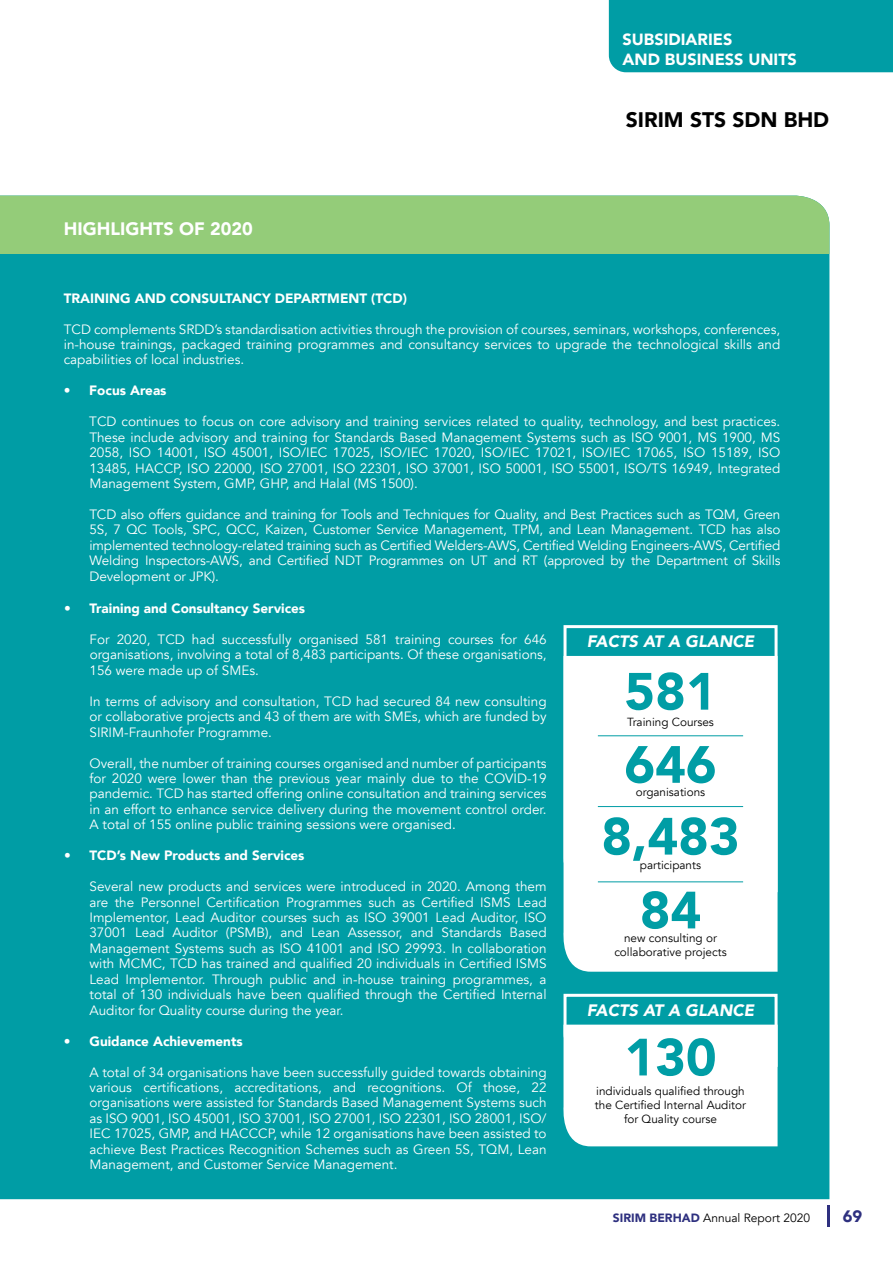
<style>
.page{position:relative;width:893px;height:1263px;background:#fff}
.page>*{position:absolute;margin:0;border:0;box-sizing:border-box;transform-origin:0 0}
.t1{font:900 51.9px "Avenir";color:#009da5}
.t2{font:900 21px "Avenir";color:#000}
.t3{font:900 18px "Avenir";color:#fff}
.t4{font:italic 900 16.5px "Avenir";color:#fff}
.t5{font:900 16.5px "Avenir";color:#2e307f}
.t6{font:900 16.2px/19.5px "Avenir";color:#fff}
.t7{font:13.5px/15.5px "Avenir";color:#fff;text-align:justify}
.t8{font:900 13.5px "Avenir";color:#fff}
.t9{font:12px "Avenir";color:#000}
.t10{font:11.7px/14.1px "Avenir";color:#000;text-align:center}
.s1{font-weight:900;color:#2e307f}
</style>
<div class="page">
<div style="left:609px;top:0;width:284px;height:72px;background:#009da5"></div>
<div style="left:0;top:254px;width:829px;height:945px;background:#009da5"></div>
<div style="left:0;top:196px;width:829px;height:58px;background:#94cc79"></div>
<svg style="left:560px;top:992px;width:219px;height:154px"></svg>
<svg style="left:562px;top:624px;width:217px;height:270px;background:#1da8af"></svg>
<svg style="left:560px;top:656px;width:218px;height:316px"></svg>
<hr style="left:598px;top:735px;width:145px;height:1px;background:#009da5">
<hr style="left:598px;top:806px;width:145px;height:1px;background:#009da5">
<hr style="left:598px;top:881px;width:145px;height:1px;background:#009da5">
<hr style="left:827px;top:1205px;width:2px;height:21px;background:#2e307f">
<p class="t6" style="left:623px;top:29px;width:176px">SUBSIDIARIES<br>AND BUSINESS UNITS</p>
<h3 class="t3" style="left:64px;top:213px;width:190px">HIGHLIGHTS OF 2020</h3>
<h2 class="t2" style="left:626px;top:102px;width:205px">SIRIM STS SDN BHD</h2>
<p class="t8" style="left:64px;top:286px;width:345px">TRAINING AND CONSULTANCY DEPARTMENT (TCD)</p>
<p class="t7" style="left:64px;top:321px;width:718px">TCD complements SRDD’s standardisation activities through the provision of courses, seminars, workshops, conferences, in-house trainings, packaged training programmes and consultancy services to upgrade the technological skills and capabilities of local industries.</p>
<p class="t8" style="left:64px;top:379px;width:104px">• Focus Areas</p>
<p class="t7" style="left:89px;top:414px;width:693px">TCD continues to focus on core advisory and training services related to quality, technology, and best practices.<br>These include advisory and training for Standards Based Management Systems such as ISO 9001, MS 1900, MS 2058, ISO 14001, ISO 45001, ISO/IEC 17025, ISO/IEC 17020, ISO/IEC 17021, ISO/IEC 17065, ISO 15189, ISO 13485, HACCP, ISO 22000, ISO 27001, ISO 22301, ISO 37001, ISO 50001, ISO 55001, ISO/TS 16949, Integrated Management System, GMP, GHP, and Halal (MS 1500).</p>
<p class="t7" style="left:89px;top:507px;width:693px">TCD also offers guidance and training for Tools and Techniques for Quality, and Best Practices such as TQM, Green 5S, 7 QC Tools, SPC, QCC, Kaizen, Customer Service Management, TPM, and Lean Management. TCD has also implemented technology-related training such as Certified Welders-AWS, Certified Welding Engineers-AWS, Certified Welding Inspectors-AWS, and Certified NDT Programmes on UT and RT (approved by the Department of Skills Development or JPK).</p>
<p class="t8" style="left:64px;top:597px;width:243px">• Training and Consultancy Services</p>
<p class="t7" style="left:90px;top:632px;width:459px">For 2020, TCD had successfully organised 581 training courses for 646 organisations, involving a total of 8,483 participants. Of these organisations, 156 were made up of SMEs.</p>
<p class="t7" style="left:90px;top:694px;width:459px">In terms of advisory and consultation, TCD had secured 84 new consulting or collaborative projects and 43 of them are with SMEs, which are funded by SIRIM-Fraunhofer Programme.</p>
<p class="t7" style="left:90px;top:755px;width:459px">Overall, the number of training courses organised and number of participants for 2020 were lower than the previous year mainly due to the COVID-19 pandemic. TCD has started offering online consultation and training services in an effort to enhance service delivery during the movement control order.<br>A total of 155 online public training sessions were organised.</p>
<p class="t8" style="left:64px;top:844px;width:242px">• TCD’s New Products and Services</p>
<p class="t7" style="left:89px;top:879px;width:459px">Several new products and services were introduced in 2020. Among them are the Personnel Certification Programmes such as Certified ISMS Lead Implementor, Lead Auditor courses such as ISO 39001 Lead Auditor, ISO 37001 Lead Auditor (PSMB), and Lean Assessor, and Standards Based Management Systems such as ISO 41001 and ISO 29993. In collaboration with MCMC, TCD has trained and qualified 20 individuals in Certified ISMS Lead Implementor. Through public and in-house training programmes, a total of 130 individuals have been qualified through the Certified Internal Auditor for Quality course during the year.</p>
<p class="t8" style="left:64px;top:1029px;width:180px">• Guidance Achievements</p>
<p class="t7" style="left:89px;top:1064px;width:459px">A total of 34 organisations have been successfully guided towards obtaining various certifications, accreditations, and recognitions. Of those, 22 organisations were assisted for Standards Based Management Systems such as ISO 9001, ISO 45001, ISO 37001, ISO 27001, ISO 22301, ISO 28001, ISO/ IEC 17025, GMP, and HACCCP, while 12 organisations have been assisted to achieve Best Practices Recognition Schemes such as Green 5S, TQM, Lean Management, and Customer Service Management.</p>
<p class="t4" style="left:587px;top:627px;width:169px">FACTS AT A GLANCE</p>
<h1 class="t1" style="left:624px;top:647px;width:94px">581</h1>
<p class="t10" style="left:627px;top:715px;width:88px">Training Courses</p>
<h1 class="t1" style="left:624px;top:720px;width:94px">646</h1>
<p class="t10" style="left:636px;top:785px;width:71px">organisations</p>
<h1 class="t1" style="left:601px;top:792px;width:140px">8,483</h1>
<p class="t10" style="left:640px;top:858px;width:63px">participants</p>
<h1 class="t1" style="left:640px;top:866px;width:63px">84</h1>
<p class="t10" style="left:614px;top:945px;width:114px">collaborative projects</p>
<p class="t10" style="left:624px;top:931px;width:94px">new consulting or</p>
<p class="t4" style="left:587px;top:996px;width:169px">FACTS AT A GLANCE</p>
<h1 class="t1" style="left:624px;top:1013px;width:94px">130</h1>
<p class="t10" style="left:595px;top:1084px;width:153px">individuals qualified through the Certified Internal Auditor for Quality course</p>
<p class="t9" style="left:613px;top:1210px;width:199px"><span class="s1">SIRIM BERHAD</span> Annual Report 2020</p>
<p class="t5" style="left:843px;top:1202px;width:21px">69</p>
</div>
